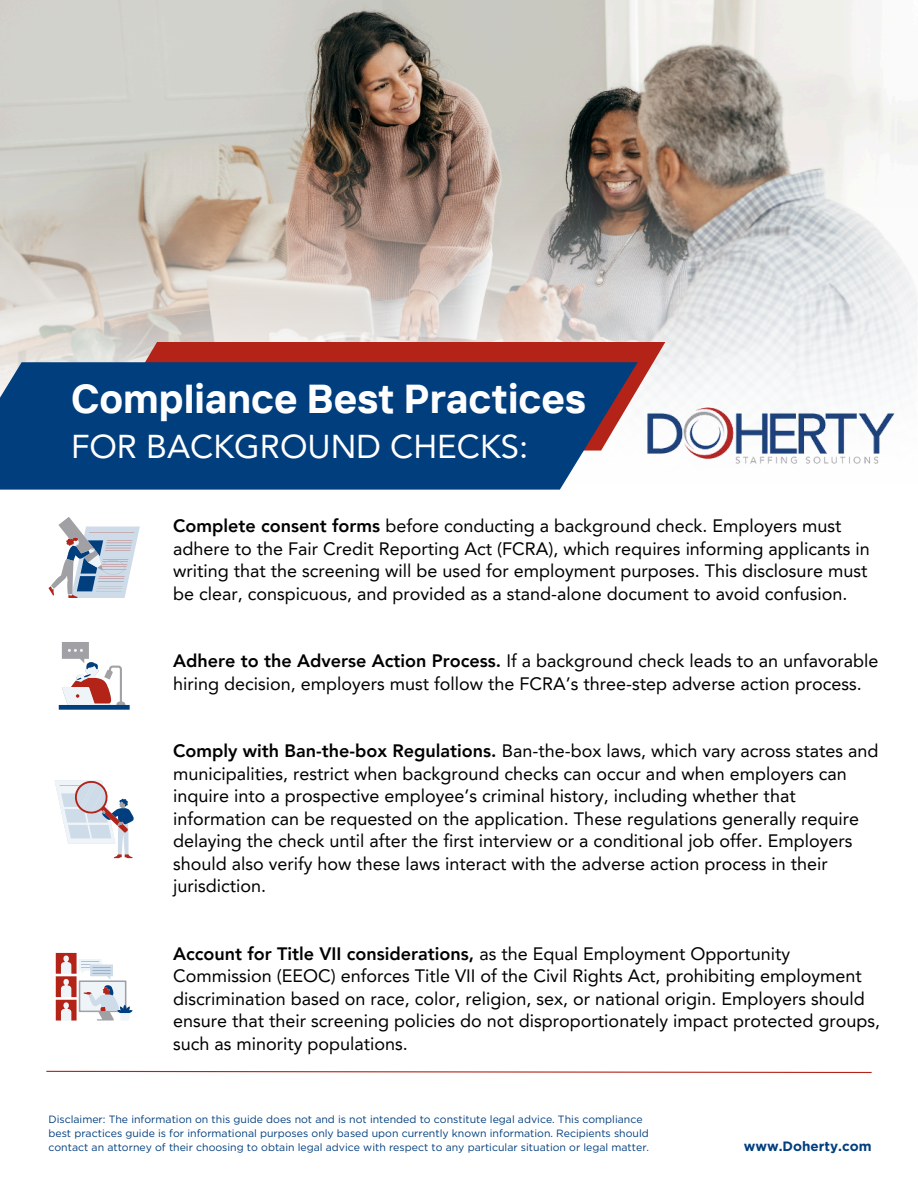
<style>
.page{position:relative;width:918px;height:1188px;background:#fff}
.page>*{position:absolute;margin:0;border:0;box-sizing:border-box;transform-origin:0 0}
.t1{font:700 40.35px "TT Interphases";color:#fff}
.t2{font:33px "Avenir LT Pro";color:#fff}
.t3{font:18px/22.5px "Avenir LT Pro";color:#000}
.t4{font:700 13.5px "Gotham";color:#003e7e}
.t5{font:10.5px/14.1px "Gotham";color:#003e7e}
.s1{font-weight:800}
</style>
<div class="page">
<img style="left:0;top:0;width:918px;height:140px">
<svg style="left:0;top:140px;width:918px;height:265px;background:#cac2bb"></svg>
<svg style="left:93px;top:342px;width:572px;height:63px;background:#bc463b"></svg>
<svg style="left:0;top:362px;width:638px;height:128px;background:#104783"></svg>
<svg style="left:46px;top:1070px;width:826px;height:4px"></svg>
<img style="left:647px;top:407px;width:248px;height:57px">
<svg style="left:49px;top:517px;width:91px;height:81px"></svg>
<svg style="left:55px;top:780px;width:78px;height:78px"></svg>
<svg style="left:59px;top:642px;width:71px;height:67px"></svg>
<svg style="left:56px;top:953px;width:76px;height:67px"></svg>
<h1 class="t1" style="left:71px;top:372px;width:516px">Compliance Best Practices</h1>
<h2 class="t2" style="left:71px;top:426px;width:459px">FOR BACKGROUND CHECKS:</h2>
<p class="t3" style="left:173px;top:514px;width:698px"><span class="s1">Complete consent forms</span> before conducting a background check. Employers must adhere to the Fair Credit Reporting Act (FCRA), which requires informing applicants in writing that the screening will be used for employment purposes. This disclosure must be clear, conspicuous, and provided as a stand-alone document to avoid confusion.</p>
<p class="t3" style="left:173px;top:649px;width:707px"><span class="s1">Adhere to the Adverse Action Process.</span> If a background check leads to an unfavorable hiring decision, employers must follow the FCRA’s three-step adverse action process.</p>
<p class="t3" style="left:173px;top:739px;width:707px"><span class="s1">Comply with Ban-the-box Regulations.</span> Ban-the-box laws, which vary across states and municipalities, restrict when background checks can occur and when employers can inquire into a prospective employee’s criminal history, including whether that information can be requested on the application. These regulations generally require delaying the check until after the first interview or a conditional job offer. Employers should also verify how these laws interact with the adverse action process in their jurisdiction.</p>
<p class="t3" style="left:173px;top:942px;width:709px"><span class="s1">Account for Title VII considerations,</span> as the Equal Employment Opportunity Commission (EEOC) enforces Title VII of the Civil Rights Act, prohibiting employment discrimination based on race, color, religion, sex, or national origin. Employers should ensure that their screening policies do not disproportionately impact protected groups, such as minority populations.</p>
<p class="t5" style="left:48px;top:1112px;width:602px">Disclaimer: The information on this guide does not and is not intended to constitute legal advice. This compliance best practices guide is for informational purposes only based upon currently known information. Recipients should contact an attorney of their choosing to obtain legal advice with respect to any particular situation or legal matter.</p>
<p class="t4" style="left:744px;top:1137px;width:129px">www.Doherty.com</p>
</div>
